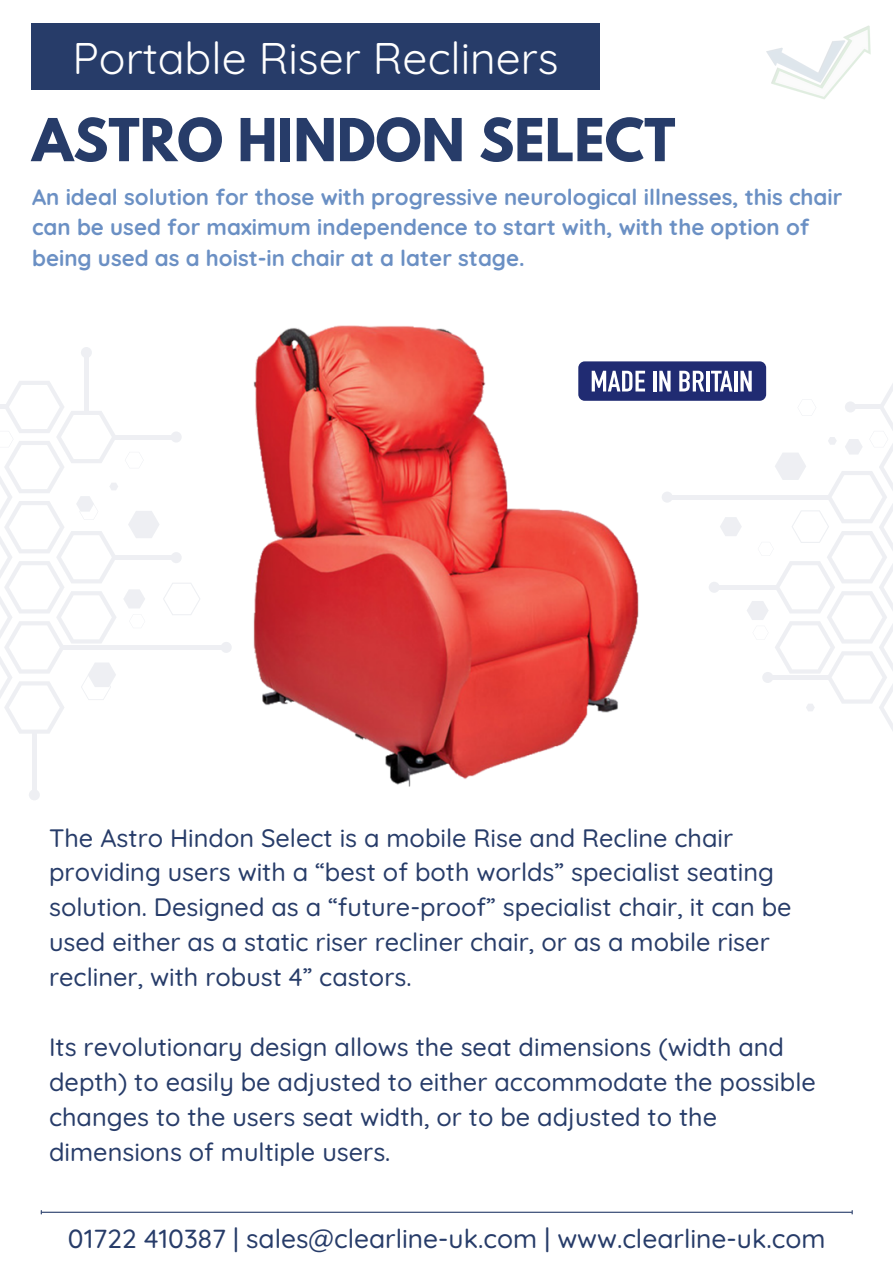
<style>
.page{position:relative;width:893px;height:1264px;background:#fff}
.page>*{position:absolute;margin:0;border:0;box-sizing:border-box;transform-origin:0 0}
.t1{font:700 52.35px "League Spartan";color:#273c69}
.t2{font:44.25px "Quicksand";color:#fff}
.t3{font:500 26.25px "Quicksand";color:#273c69}
.t4{font:500 25.2px/34.8px "Quicksand";color:#273c69}
.t5{font:700 22.2px/30.3px "Quicksand";color:#6b90c4}
</style>
<div class="page">
<img style="left:204px;top:325px;width:435px;height:462px">
<svg style="left:708px;top:581px;width:11px;height:12px"></svg>
<hr style="left:667px;top:495px;width:163px;height:4px;background:#eeeff3">
<div style="left:661px;top:491px;width:11px;height:11px;background:#eeeff3;border-radius:50%"></div>
<hr style="left:84px;top:352px;width:4px;height:62px;background:#eeeff3">
<div style="left:81px;top:347px;width:11px;height:11px;background:#eeeff3;border-radius:50%"></div>
<hr style="left:32px;top:733px;width:4px;height:62px;background:#eeeff3">
<div style="left:29px;top:789px;width:11px;height:11px;background:#eeeff3;border-radius:50%"></div>
<hr style="left:61px;top:645px;width:165px;height:4px;background:#eeeff3">
<div style="left:221px;top:642px;width:10px;height:11px;background:#eeeff3;border-radius:50%"></div>
<svg style="left:0;top:381px;width:200px;height:352px"></svg>
<div style="left:578px;top:361px;width:188px;height:40px;background:#202b72;border-radius:6px"></div>
<svg style="left:591px;top:371px;width:54px;height:20px"></svg>
<hr style="left:653px;top:371px;width:3px;height:20px;background:#fff">
<svg style="left:659px;top:371px;width:11px;height:20px"></svg>
<svg style="left:679px;top:371px;width:25px;height:20px"></svg>
<hr style="left:706px;top:371px;width:3px;height:20px;background:#fff">
<svg style="left:711px;top:371px;width:181px;height:358px"></svg>
<div style="left:32px;top:23px;width:567px;height:66px;background:#273c69"></div>
<hr style="left:42px;top:1211px;width:809px;height:1px;background:#273c69">
<img style="left:766px;top:25px;width:105px;height:74px">
<p class="t2" style="left:73px;top:30px;width:487px">Portable Riser Recliners</p>
<h1 class="t1" style="left:32px;top:114px;width:644px">ASTRO HINDON SELECT</h1>
<p class="t5" style="left:32px;top:181px;width:811px">An ideal solution for those with progressive neurological illnesses, this chair can be used for maximum independence to start with, with the option of being used as a hoist-in chair at a later stage.</p>
<p class="t4" style="left:49px;top:819px;width:744px">The Astro Hindon Select is a mobile Rise and Recline chair providing users with a “best of both worlds” specialist seating solution. Designed as a “future-proof” specialist chair, it can be used either as a static riser recliner chair, or as a mobile riser recliner, with robust 4” castors.</p>
<p class="t4" style="left:49px;top:1029px;width:768px">Its revolutionary design allows the seat dimensions (width and depth) to easily be adjusted to either accommodate the possible changes to the users seat width, or to be adjusted to the dimensions of multiple users.</p>
<p class="t3" style="left:68px;top:1221px;width:759px">01722 410387 | sales@clearline-uk.com | www.clearline-uk.com</p>
</div>
